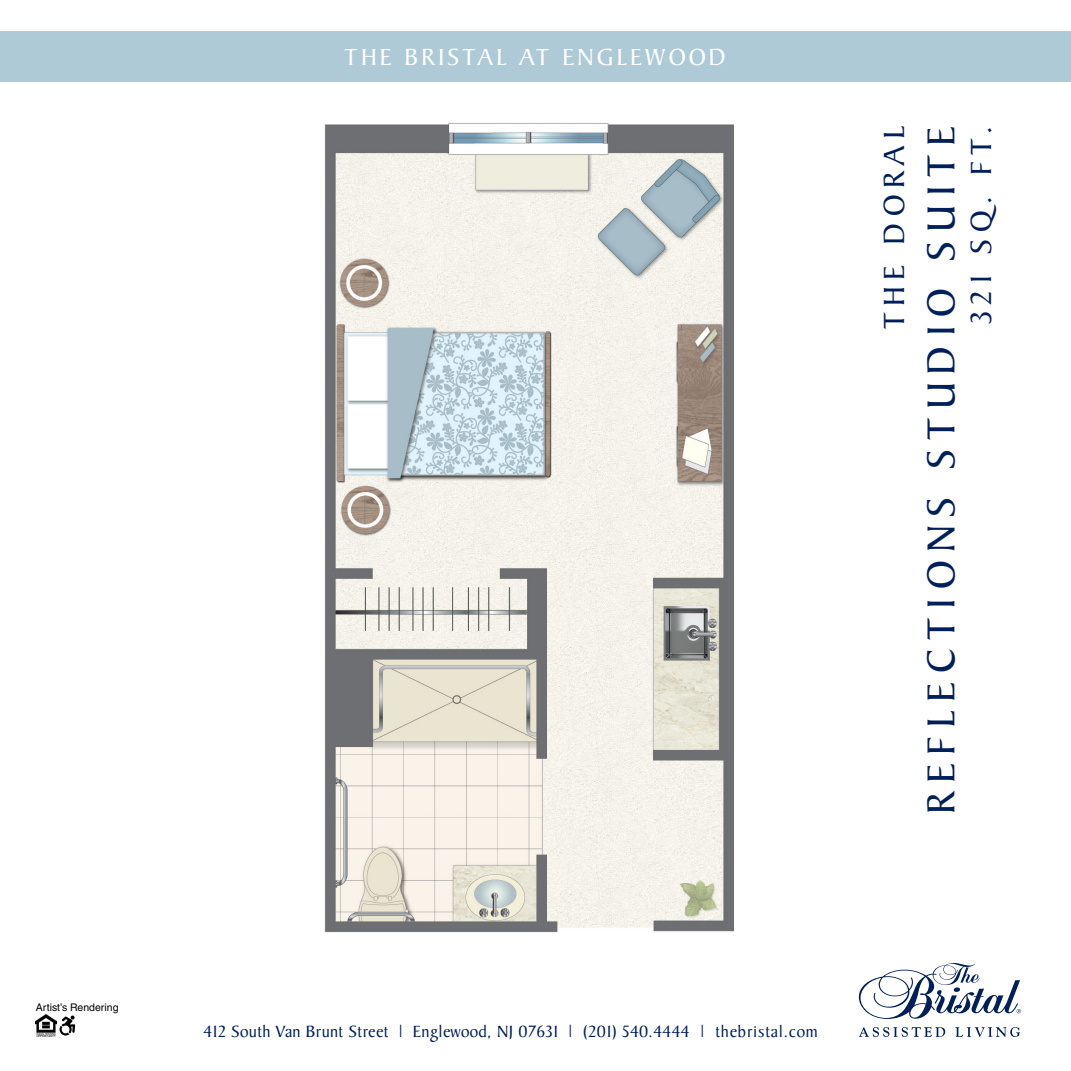
<style>
.page{position:relative;width:1071px;height:1071px;background:#fff}
.page>*{position:absolute;margin:0;border:0;box-sizing:border-box;transform-origin:0 0}
.t1{font:42px "Baker Signet Std";letter-spacing:.2em;color:#001f5b}
.t2{font:31.5px "Baker Signet Std";letter-spacing:.2em;color:#001f5b}
.t3{font:25.2px "Baker Signet Std";letter-spacing:.12em;color:#fff}
.t4{font:17.5px "Baker Signet Std";letter-spacing:.02em;color:#001f5b}
.t5{font:10.5px "Helvetica LT Std";color:#000}
</style>
<div class="page">
<div style="left:0;top:32px;width:1071px;height:50px;background:#adcad6"></div>
<svg style="left:859px;top:1027px;width:86px;height:10px"></svg>
<svg style="left:955px;top:1027px;width:65px;height:10px"></svg>
<svg style="left:859px;top:963px;width:162px;height:56px"></svg>
<svg style="left:60px;top:1016px;width:15px;height:20px"></svg>
<img style="left:36px;top:1015px;width:21px;height:22px">
<img style="left:324px;top:123px;width:410px;height:810px">
<p class="t5" style="left:36px;top:1001px;width:84px">Artist’s Rendering</p>
<h3 class="t3" style="left:345px;top:43px;width:383px">THE BRISTAL AT ENGLEWOOD</h3>
<h2 class="t2" style="left:877px;top:329px;width:205px;rotate:-90deg">THE DORAL</h2>
<h1 class="t1" style="left:918px;top:814px;width:690px;rotate:-90deg">REFLECTIONS STUDIO SUITE</h1>
<h2 class="t2" style="left:964px;top:324px;width:200px;rotate:-90deg">321 SQ. FT.</h2>
<p class="t4" style="left:203px;top:1022px;width:616px">412 South Van Brunt Street | Englewood, NJ 07631 | (201) 540.4444 | thebristal.com</p>
</div>
